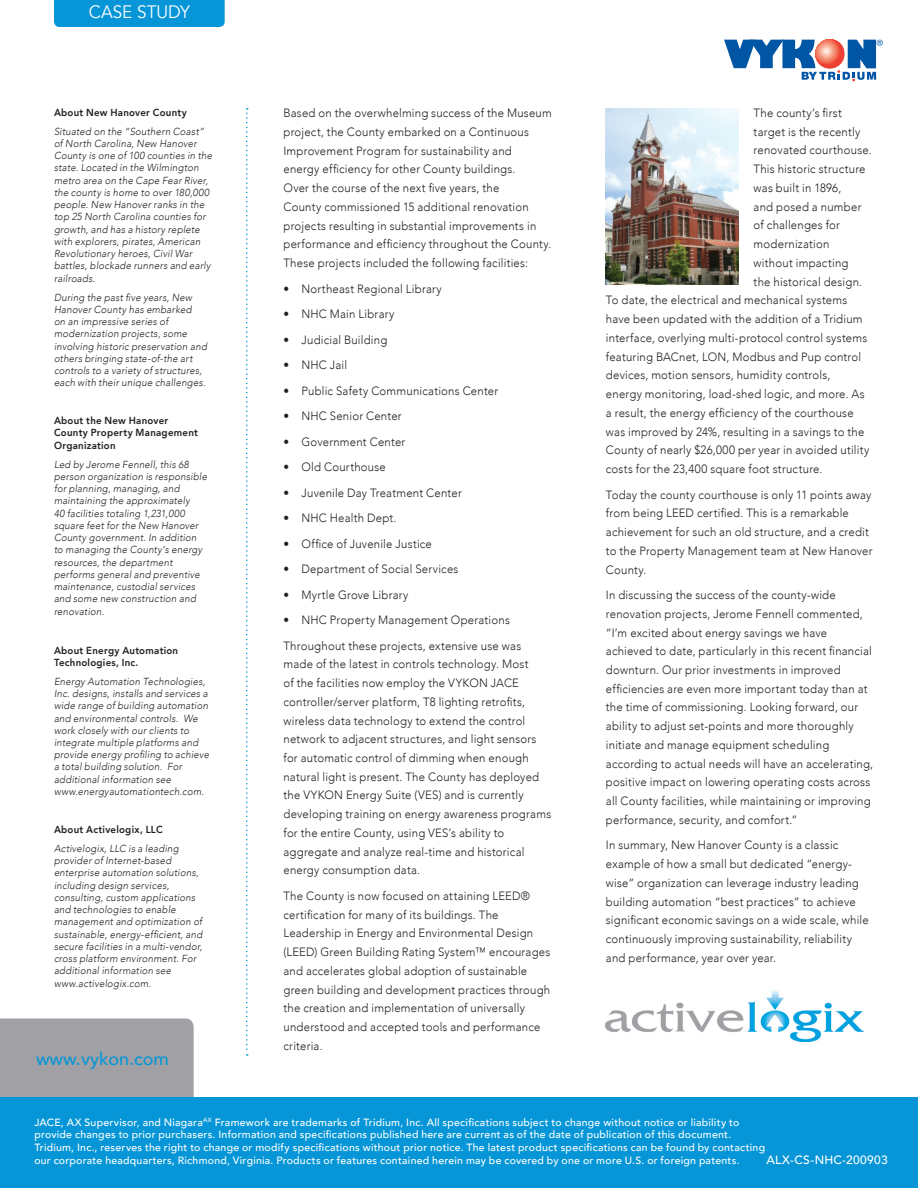
<style>
.page{position:relative;width:918px;height:1188px;background:#fff}
.page>*{position:absolute;margin:0;border:0;box-sizing:border-box;transform-origin:0 0}
.t1{font:500 18px "Avenir LT Com";color:#0696d7}
.t2{font:18px "Avenir LT Com";color:#fff;scale:.95 1}
.t3{font:13.65px "Myriad";color:#0155a5}
.t4{font:300 12px/18.8px "Avenir LT Com";letter-spacing:.02em;color:#231f20;scale:.95 1}
.t5{font:500 12px "Avenir LT Com";letter-spacing:.03em;color:#fff}
.t6{font:500 10.5px/12.8px "Avenir LT Com";letter-spacing:.025em;color:#fff}
.t7{font:italic 300 10.2px/12.3px "Avenir LT Com";letter-spacing:.02em;color:#231f20;scale:.95 1}
.t8{font:800 10.2px/12.3px "Avenir LT Com";letter-spacing:.025em;color:#231f20;scale:.95 1}
</style>
<div class="page">
<div style="left:0;top:1018px;width:194px;height:80px;background:#a1a1a5"></div>
<div style="left:0;top:1098px;width:918px;height:90px;background:#0696d7"></div>
<svg style="left:724px;top:39px;width:152px;height:42px"></svg>
<svg style="left:246px;top:108px;width:2px;height:948px"></svg>
<img style="left:606px;top:108px;width:132px;height:177px">
<svg style="left:54px;top:0;width:171px;height:27px"></svg>
<div style="left:56px;top:0;width:167px;height:24px;background:#0696d7"></div>
<img style="left:606px;top:990px;width:258px;height:52px">
<h1 class="t2" style="left:89px;top:1px;width:108px">CASE STUDY</h1>
<p class="t8" style="left:54px;top:106px;width:141px">About New Hanover County</p>
<p class="t7" style="left:54px;top:125px;width:168px">Situated on the “Southern Coast” of North Carolina, New Hanover<br>County is one of 100 counties in the state. Located in the Wilmington metro area on the Cape Fear River, the county is home to over 180,000 people. New Hanover ranks in the top 25 North Carolina counties for growth, and has a history replete with explorers, pirates, American<br>Revolutionary heroes, Civil War battles, blockade runners and early railroads.</p>
<p class="t7" style="left:54px;top:291px;width:162px">During the past five years, New<br>Hanover County has embarked<br>on an impressive series of modernization projects, some involving historic preservation and others bringing state-of-the art controls to a variety of structures, each with their unique challenges.</p>
<p class="t8" style="left:54px;top:415px;width:153px">About the New Hanover<br>County Property Management<br>Organization</p>
<p class="t7" style="left:54px;top:458px;width:163px">Led by Jerome Fennell, this 68 person organization is responsible for planning, managing, and maintaining the approximately<br>40 facilities totaling 1,231,000 square feet for the New Hanover<br>County government. In addition to managing the County’s energy resources, the department performs general and preventive maintenance, custodial services and some new construction and renovation.</p>
<p class="t8" style="left:54px;top:644px;width:132px">About Energy Automation<br>Technologies, Inc.</p>
<p class="t7" style="left:54px;top:675px;width:165px">Energy Automation Technologies, Inc. designs, installs and services a wide range of building automation and environmental controls. We work closely with our clients to integrate multiple platforms and provide energy profiling to achieve a total building solution. For additional information see www.energyautomationtech.com.</p>
<p class="t8" style="left:54px;top:823px;width:116px">About Activelogix, LLC</p>
<p class="t7" style="left:54px;top:842px;width:158px">Activelogix, LLC is a leading provider of Internet-based enterprise automation solutions, including design services, consulting, custom applications and technologies to enable management and optimization of sustainable, energy-efficient, and secure facilities in a multi-vendor, cross platform environment. For additional information see www.activelogix.com.</p>
<h1 class="t1" style="left:36px;top:1048px;width:134px">www.vykon.com</h1>
<p class="t4" style="left:284px;top:104px;width:284px">Based on the overwhelming success of the Museum project, the County embarked on a Continuous Improvement Program for sustainability and<br>energy efficiency for other County buildings.<br>Over the course of the next five years, the<br>County commissioned 15 additional renovation projects resulting in substantial improvements in performance and efficiency throughout the County.<br>These projects included the following facilities:</p>
<p class="t4" style="left:284px;top:279px;width:168px">• Northeast Regional Library</p>
<p class="t4" style="left:284px;top:305px;width:118px">• NHC Main Library</p>
<p class="t4" style="left:284px;top:330px;width:111px">• Judicial Building</p>
<p class="t4" style="left:284px;top:356px;width:68px">• NHC Jail</p>
<p class="t4" style="left:284px;top:381px;width:228px">• Public Safety Communications Center</p>
<p class="t4" style="left:284px;top:407px;width:126px">• NHC Senior Center</p>
<p class="t4" style="left:284px;top:432px;width:130px">• Government Center</p>
<p class="t4" style="left:284px;top:458px;width:109px">• Old Courthouse</p>
<p class="t4" style="left:284px;top:483px;width:189px">• Juvenile Day Treatment Center</p>
<p class="t4" style="left:284px;top:509px;width:120px">• NHC Health Dept.</p>
<p class="t4" style="left:284px;top:534px;width:158px">• Office of Juvenile Justice</p>
<p class="t4" style="left:284px;top:560px;width:186px">• Department of Social Services</p>
<p class="t4" style="left:284px;top:585px;width:133px">• Myrtle Grove Library</p>
<p class="t4" style="left:284px;top:607px;width:252px;line-height:25.5px">• NHC Property Management Operations<br>Throughout these projects, extensive use was</p>
<p class="t4" style="left:284px;top:655px;width:283px">made of the latest in controls technology. Most<br>of the facilities now employ the VYKON JACE controller/server platform, T8 lighting retrofits, wireless data technology to extend the control network to adjacent structures, and light sensors for automatic control of dimming when enough natural light is present. The County has deployed the VYKON Energy Suite (VES) and is currently developing training on energy awareness programs for the entire County, using VES’s ability to aggregate and analyze real-time and historical energy consumption data.</p>
<p class="t4" style="left:284px;top:886px;width:283px">The County is now focused on attaining LEED® certification for many of its buildings. The Leadership in Energy and Environmental Design (LEED) Green Building Rating System™ encourages and accelerates global adoption of sustainable green building and development practices through the creation and implementation of universally understood and accepted tools and performance criteria.</p>
<p class="t3" style="left:877px;top:38px;width:8px">®</p>
<p class="t4" style="left:754px;top:103px;width:94px">The county’s first</p>
<p class="t4" style="left:754px;top:122px;width:114px">target is the recently</p>
<p class="t4" style="left:754px;top:141px;width:126px">renovated courthouse.</p>
<p class="t4" style="left:754px;top:160px;width:119px">This historic structure</p>
<p class="t4" style="left:754px;top:178px;width:94px">was built in 1896,</p>
<p class="t4" style="left:754px;top:197px;width:115px">and posed a number</p>
<p class="t4" style="left:754px;top:216px;width:92px">of challenges for</p>
<p class="t4" style="left:754px;top:235px;width:81px">modernization</p>
<p class="t4" style="left:754px;top:253px;width:101px">without impacting</p>
<p class="t4" style="left:754px;top:272px;width:116px">the historical design.</p>
<p class="t4" style="left:606px;top:291px;width:256px">To date, the electrical and mechanical systems</p>
<p class="t4" style="left:606px;top:310px;width:272px">have been updated with the addition of a Tridium</p>
<p class="t4" style="left:606px;top:328px;width:277px">interface, overlying multi-protocol control systems</p>
<p class="t4" style="left:606px;top:347px;width:270px">featuring BACnet, LON, Modbus and Pup control</p>
<p class="t4" style="left:606px;top:366px;width:238px">devices, motion sensors, humidity controls,</p>
<p class="t4" style="left:606px;top:385px;width:274px">energy monitoring, load-shed logic, and more. As</p>
<p class="t4" style="left:606px;top:403px;width:262px">a result, the energy efficiency of the courthouse</p>
<p class="t4" style="left:606px;top:422px;width:274px">was improved by 24%, resulting in a savings to the</p>
<p class="t4" style="left:606px;top:441px;width:279px">County of nearly $26,000 per year in avoided utility</p>
<p class="t4" style="left:606px;top:460px;width:230px">costs for the 23,400 square foot structure.</p>
<p class="t4" style="left:606px;top:485px;width:282px">Today the county courthouse is only 11 points away from being LEED certified. This is a remarkable achievement for such an old structure, and a credit to the Property Management team at New Hanover County.</p>
<p class="t4" style="left:606px;top:586px;width:283px">In discussing the success of the county-wide renovation projects, Jerome Fennell commented, “I’m excited about energy savings we have achieved to date, particularly in this recent financial downturn. Our prior investments in improved efficiencies are even more important today than at the time of commissioning. Looking forward, our ability to adjust set-points and more thoroughly initiate and manage equipment scheduling according to actual needs will have an accelerating, positive impact on lowering operating costs across all County facilities, while maintaining or improving performance, security, and comfort.”</p>
<p class="t4" style="left:606px;top:836px;width:278px">In summary, New Hanover County is a classic example of how a small but dedicated “energy&shy;wise” organization can leverage industry leading building automation “best practices” to achieve significant economic savings on a wide scale, while continuously improving sustainability, reliability and performance, year over year.</p>
<p class="t6" style="left:34px;top:1116px;width:732px">JACE, AX Supervisor, and Niagara<sup>AX</sup> Framework are trademarks of Tridium, Inc. All specifications subject to change without notice or liability to provide changes to prior purchasers. Information and specifications published here are current as of the date of publication of this document.<br>Tridium, Inc., reserves the right to change or modify specifications without prior notice. The latest product specifications can be found by contacting our corporate headquarters, Richmond, Virginia. Products or features contained herein may be covered by one or more U.S. or foreign patents.</p>
<p class="t5" style="left:767px;top:1153px;width:123px">alx-CS-NHC-200903</p>
</div>
